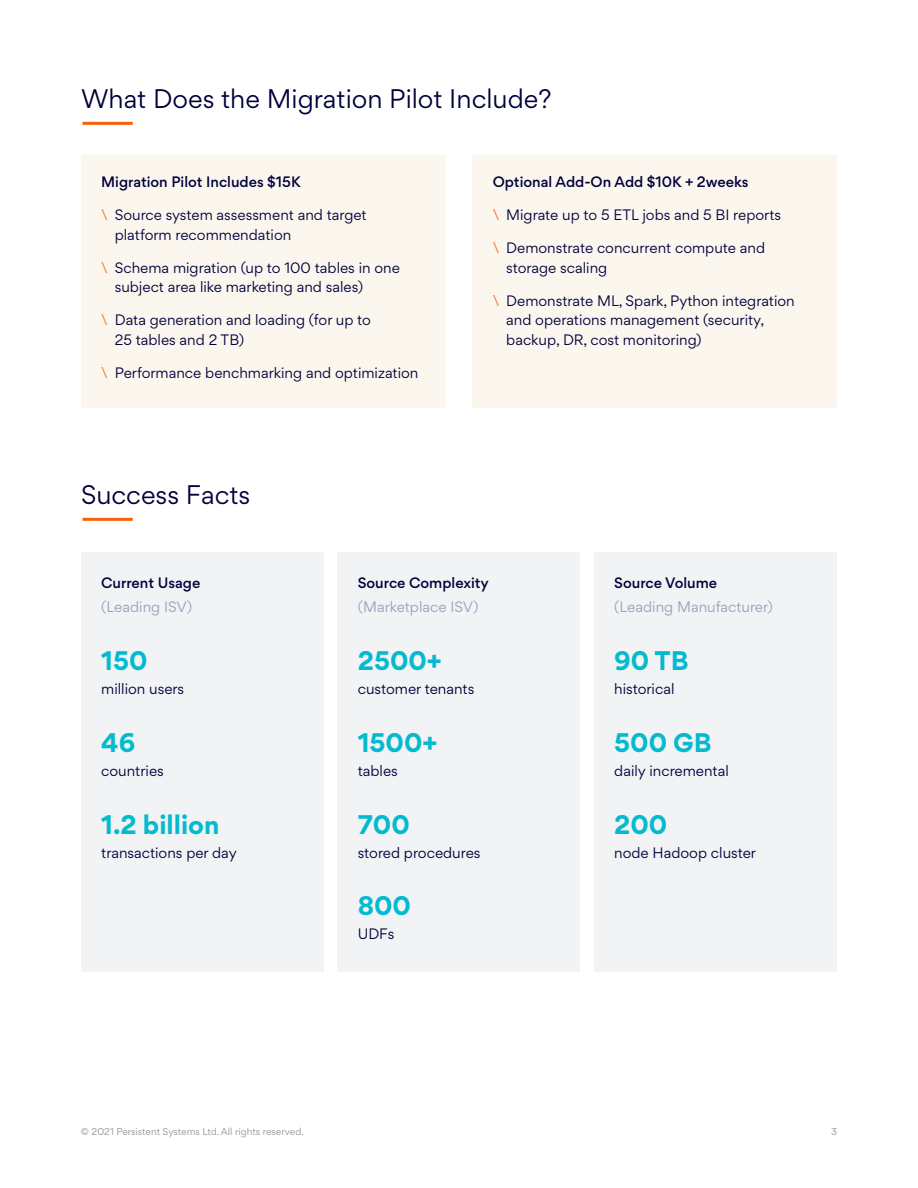
<style>
.page{position:relative;width:918px;height:1188px;background:#fff}
.page>*{position:absolute;margin:0;border:0;box-sizing:border-box;transform-origin:0 0}
.t1{font:24px "Gordita";color:#00003b}
.t2{font:700 24px "Gordita";color:#03bace}
.t3{font:13.5px/19.5px "Gordita";color:#00003b}
.t4{font:500 13.5px "Gordita";color:#00003b}
.t5{font:13.5px "Gordita";color:#9d9fbc}
.t6{font:9px "Gordita";color:#939598}
.s1{color:#f47728}
</style>
<div class="page">
<div style="left:81px;top:156px;width:365px;height:252px;background:#fbf7ef"></div>
<div style="left:472px;top:156px;width:365px;height:252px;background:#fbf7ef"></div>
<hr style="left:84px;top:122px;width:47px;height:3px;background:#fd5f07">
<hr style="left:84px;top:518px;width:47px;height:3px;background:#fd5f07">
<div style="left:81px;top:552px;width:243px;height:420px;background:#f2f3f4"></div>
<div style="left:338px;top:552px;width:242px;height:420px;background:#f2f3f4"></div>
<div style="left:594px;top:552px;width:243px;height:420px;background:#f2f3f4"></div>
<h2 class="t1" style="left:81px;top:81px;width:472px">What Does the Migration Pilot Include?</h2>
<p class="t4" style="left:101px;top:172px;width:201px">Migration Pilot Includes $15K</p>
<p class="t3" style="left:115px;top:205px;width:254px;text-indent:-14px"><span class="s1">\</span> Source system assessment and target platform recommendation</p>
<p class="t3" style="left:115px;top:258px;width:287px;text-indent:-14px"><span class="s1">\</span> Schema migration (up to 100 tables in one subject area like marketing and sales)</p>
<p class="t3" style="left:115px;top:310px;width:258px;text-indent:-14px"><span class="s1">\</span> Data generation and loading (for up to<br>25 tables and 2 TB)</p>
<p class="t3" style="left:101px;top:363px;width:319px"><span class="s1">\</span> Performance benchmarking and optimization</p>
<h2 class="t1" style="left:81px;top:477px;width:171px">Success Facts</h2>
<p class="t4" style="left:493px;top:172px;width:257px">Optional Add-On Add $10K + 2weeks</p>
<p class="t3" style="left:493px;top:205px;width:290px"><span class="s1">\</span> Migrate up to 5 ETL jobs and 5 BI reports</p>
<p class="t3" style="left:506px;top:238px;width:260px;text-indent:-14px"><span class="s1">\</span> Demonstrate concurrent compute and storage scaling</p>
<p class="t3" style="left:506px;top:291px;width:290px;text-indent:-14px"><span class="s1">\</span> Demonstrate ML, Spark, Python integration and operations management (security, backup, DR, cost monitoring)</p>
<p class="t4" style="left:101px;top:573px;width:101px">Current Usage</p>
<p class="t5" style="left:101px;top:597px;width:92px">(Leading ISV)</p>
<p class="t2" style="left:101px;top:642px;width:48px">150</p>
<p class="t3" style="left:101px;top:679px;width:85px">million users</p>
<p class="t2" style="left:101px;top:723px;width:36px">46</p>
<p class="t3" style="left:101px;top:761px;width:64px">countries</p>
<p class="t2" style="left:101px;top:805px;width:120px">1.2 billion</p>
<p class="t3" style="left:101px;top:842px;width:137px">transactions per day</p>
<p class="t4" style="left:358px;top:573px;width:133px">Source Complexity</p>
<p class="t5" style="left:358px;top:597px;width:122px">(Marketplace ISV)</p>
<p class="t2" style="left:358px;top:642px;width:86px">2500+</p>
<p class="t3" style="left:358px;top:679px;width:118px">customer tenants</p>
<p class="t2" style="left:358px;top:723px;width:81px">1500+</p>
<p class="t3" style="left:358px;top:761px;width:42px">tables</p>
<p class="t2" style="left:358px;top:805px;width:54px">700</p>
<p class="t3" style="left:358px;top:842px;width:124px">stored procedures</p>
<p class="t2" style="left:358px;top:887px;width:55px">800</p>
<p class="t3" style="left:358px;top:924px;width:38px">UDFs</p>
<p class="t4" style="left:614px;top:573px;width:105px">Source Volume</p>
<p class="t5" style="left:614px;top:597px;width:160px">(Leading Manufacturer)</p>
<p class="t2" style="left:614px;top:642px;width:76px">90 TB</p>
<p class="t3" style="left:614px;top:679px;width:62px">historical</p>
<p class="t2" style="left:614px;top:723px;width:99px">500 GB</p>
<p class="t3" style="left:614px;top:761px;width:116px">daily incremental</p>
<p class="t2" style="left:614px;top:805px;width:55px">200</p>
<p class="t3" style="left:614px;top:842px;width:143px">node Hadoop cluster</p>
<p class="t6" style="left:81px;top:1125px;width:224px">© 2021 Persistent Systems Ltd. All rights reserved.</p>
<p class="t6" style="left:831px;top:1125px;width:7px">3</p>
</div>
